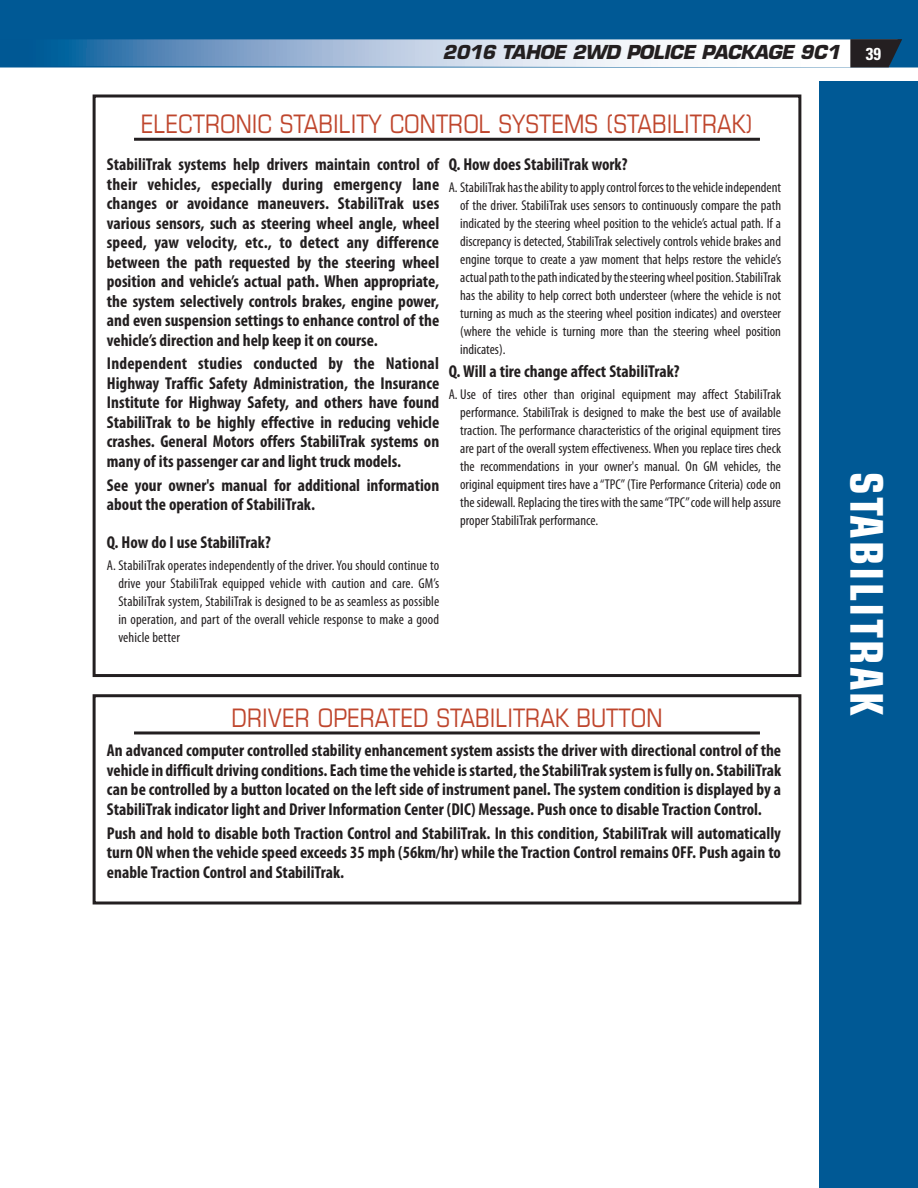
<style>
.page{position:relative;width:918px;height:1188px;background:#fff}
.page>*{position:absolute;margin:0;border:0;box-sizing:border-box;transform-origin:0 0}
.t1{font:700 condensed 45px "Eurostile";letter-spacing:.05em;color:#fff}
.t2{font:condensed 25.5px "Eurostile";color:#bf462d}
.t3{font:italic 700 18.75px "Eurostile";letter-spacing:-.02em;color:#231f20}
.t4{font:700 condensed 17.25px/19.5px "Myriad Pro";color:#231f20;text-align:justify}
.t5{font:700 condensed 17.25px "Univers";color:#fff}
.t6{font:condensed 14.25px/18px "Myriad Pro";color:#231f20;text-align:justify}
</style>
<div class="page">
<div style="left:0;top:0;width:918px;height:68px;background:#005995"></div>
<svg style="left:65px;top:39px;width:837px;height:28px;background:#abbfd4"></svg>
<div style="left:819px;top:81px;width:99px;height:1107px;background:#005995"></div>
<div style="left:93px;top:94px;width:708px;height:583px;border:3px solid #231f20"></div>
<hr style="left:134px;top:138px;width:626px;height:3px;background:#231f20">
<div style="left:93px;top:694px;width:708px;height:210px;border:3px solid #231f20"></div>
<hr style="left:134px;top:731px;width:626px;height:3px;background:#231f20">
<p class="t3" style="left:443px;top:40px;width:399px">2016 TAHOE 2WD POLICE PACKAGE 9C1</p>
<p class="t5" style="left:866px;top:44px;width:17px">39</p>
<p class="t2" style="left:141px;top:109px;width:614px">ELECTRONIC STABILITY CONTROL SYSTEMS (STABILITRAK)</p>
<p class="t4" style="left:107px;top:154px;width:334px">StabiliTrak systems help drivers maintain control of their vehicles, especially during emergency lane changes or avoidance maneuvers. StabiliTrak uses various sensors, such as steering wheel angle, wheel speed, yaw velocity, etc., to detect any difference between the path requested by the steering wheel position and vehicle’s actual path. When appropriate, the system selectively controls brakes, engine power, and even suspension settings to enhance control of the vehicle’s direction and help keep it on course.</p>
<p class="t4" style="left:107px;top:353px;width:334px">Independent studies conducted by the National Highway Traffic Safety Administration, the Insurance Institute for Highway Safety, and others have found StabiliTrak to be highly effective in reducing vehicle crashes. General Motors offers StabiliTrak systems on many of its passenger car and light truck models.</p>
<p class="t4" style="left:107px;top:475px;width:334px">See your owner's manual for additional information about the operation of StabiliTrak.</p>
<p class="t4" style="left:107px;top:532px;width:165px">Q. How do I use StabiliTrak?</p>
<p class="t6" style="left:118px;top:556px;width:322px;text-indent:-11px">A. StabiliTrak operates independently of the driver. You should continue to drive your StabiliTrak equipped vehicle with caution and care. GM’s StabiliTrak system, StabiliTrak is designed to be as seamless as possible in operation, and part of the overall vehicle response to make a good vehicle better</p>
<p class="t4" style="left:449px;top:154px;width:180px">Q. How does StabiliTrak work?</p>
<p class="t6" style="left:460px;top:178px;width:322px;text-indent:-11px">A. StabiliTrak has the ability to apply control forces to the vehicle independent of the driver. StabiliTrak uses sensors to continuously compare the path indicated by the steering wheel position to the vehicle’s actual path. If a discrepancy is detected, StabiliTrak selectively controls vehicle brakes and engine torque to create a yaw moment that helps restore the vehicle’s actual path to the path indicated by the steering wheel position. StabiliTrak has the ability to help correct both understeer (where the vehicle is not turning as much as the steering wheel position indicates) and oversteer (where the vehicle is turning more than the steering wheel position indicates).</p>
<p class="t4" style="left:449px;top:361px;width:232px">Q. Will a tire change affect StabiliTrak?</p>
<p class="t6" style="left:460px;top:385px;width:322px;text-indent:-11px">A. Use of tires other than original equipment may affect StabiliTrak performance. StabiliTrak is designed to make the best use of available traction. The performance characteristics of the original equipment tires are part of the overall system effectiveness. When you replace tires check the recommendations in your owner's manual. On GM vehicles, the original equipment tires have a “TPC” (Tire Performance Criteria) code on the sidewall. Replacing the tires with the same “TPC” code will help assure proper StabiliTrak performance.</p>
<p class="t2" style="left:232px;top:703px;width:432px">DRIVER OPERATED STABILITRAK BUTTON</p>
<p class="t4" style="left:107px;top:740px;width:676px">An advanced computer controlled stability enhancement system assists the driver with directional control of the vehicle in difficult driving conditions. Each time the vehicle is started, the StabiliTrak system is fully on. StabiliTrak can be controlled by a button located on the left side of instrument panel. The system condition is displayed by a StabiliTrak indicator light and Driver Information Center (DIC) Message. Push once to disable Traction Control.</p>
<p class="t4" style="left:107px;top:823px;width:676px">Push and hold to disable both Traction Control and StabiliTrak. In this condition, StabiliTrak will automatically turn ON when the vehicle speed exceeds 35 mph (56km/hr) while the Traction Control remains OFF. Push again to enable Traction Control and StabiliTrak.</p>
<p class="t1" style="left:894px;top:472px;width:245px;rotate:90deg">STABILITRAK</p>
</div>
